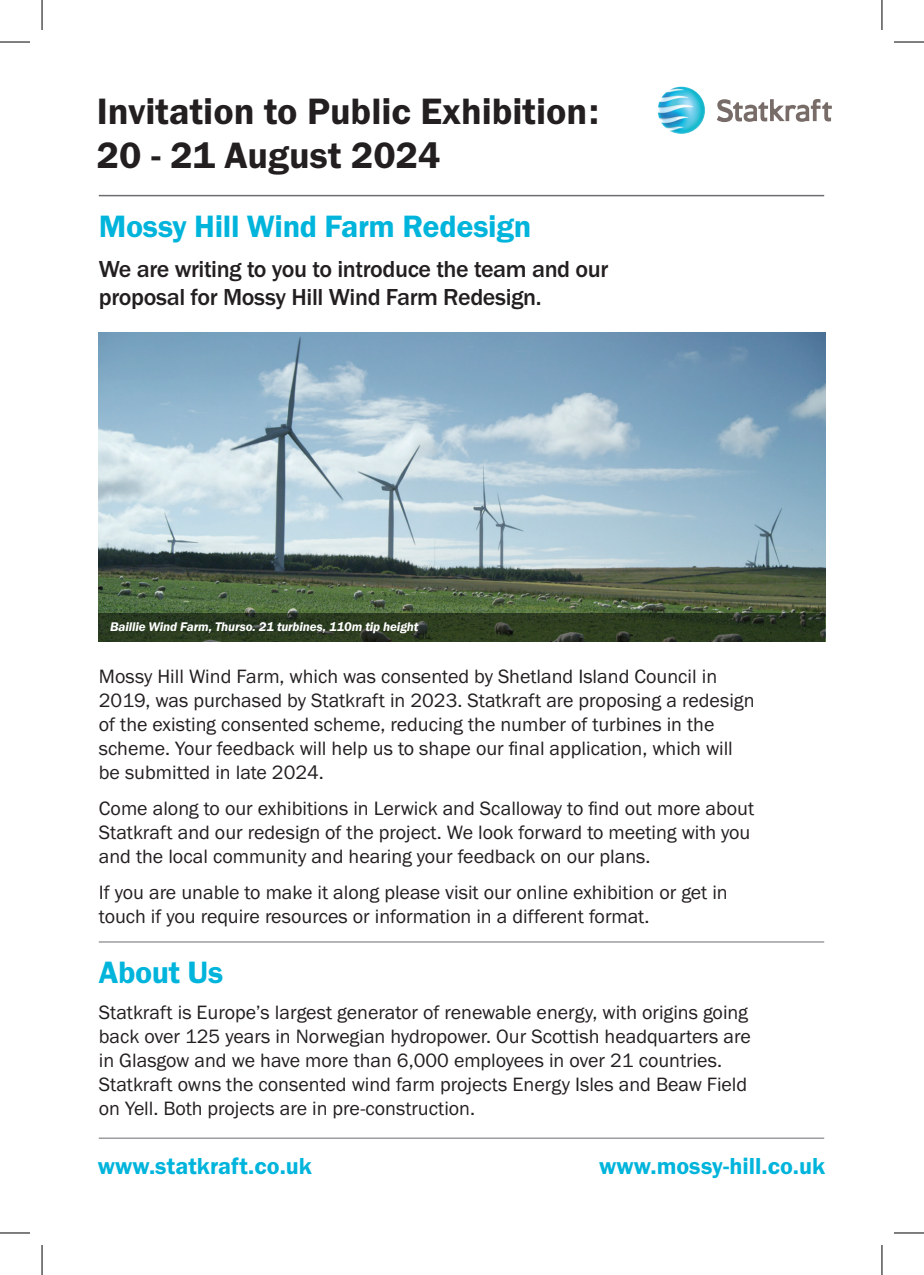
<style>
.page{position:relative;width:924px;height:1275px;background:#fff}
.page>*{position:absolute;margin:0;border:0;box-sizing:border-box;transform-origin:0 0}
.t1{font:38px/44px "Franklin Gothic URW Dem";color:#231f20}
.t2{font:32px "Franklin Gothic URW Dem";letter-spacing:-.01em;color:#00b4db}
.t3{font:500 24px/28px "Franklin Gothic URW";letter-spacing:-.015em;color:#231f20}
.t4{font:24px "Franklin Gothic URW Dem";color:#00b4db}
.t5{font:20px/24px "Franklin Gothic URW Boo";color:#231f20}
.t6{font:13px "Franklin Gothic URW Dem Ita";letter-spacing:-.01em;color:#fff}
</style>
<div class="page">
<hr style="left:99px;top:195px;width:724px;height:1px;background:#6c6d70">
<svg style="left:717px;top:99px;width:114px;height:23px"></svg>
<img style="left:657px;top:87px;width:47px;height:47px;border-radius:24px">
<hr style="left:99px;top:941px;width:724px;height:1px;background:#6c6d70">
<img style="left:99px;top:333px;width:725px;height:280px">
<svg style="left:99px;top:613px;width:725px;height:29px;background:#2b3a21"></svg>
<hr style="left:99px;top:1137px;width:724px;height:1px;background:#6c6d70">
<hr style="left:0;top:42px;width:30px;height:1px;background:#000">
<hr style="left:893px;top:42px;width:30px;height:1px;background:#000">
<hr style="left:0;top:1232px;width:30px;height:1px;background:#000">
<hr style="left:893px;top:1232px;width:30px;height:1px;background:#000">
<hr style="left:42px;top:0;width:1px;height:30px;background:#000">
<hr style="left:42px;top:1245px;width:1px;height:30px;background:#000">
<hr style="left:881px;top:0;width:1px;height:30px;background:#000">
<hr style="left:881px;top:1245px;width:1px;height:30px;background:#000">
<p class="t1" style="left:97px;top:89px;width:503px">Invitation to Public Exhibition:<br>20 - 21 August 2024</p>
<p class="t2" style="left:99px;top:207px;width:434px">Mossy Hill Wind Farm Redesign</p>
<p class="t3" style="left:99px;top:255px;width:511px">We are writing to you to introduce the team and our proposal for Mossy Hill Wind Farm Redesign.</p>
<p class="t6" style="left:110px;top:618px;width:310px">Baillie Wind Farm, Thurso. 21 turbines, 110m tip height</p>
<p class="t5" style="left:99px;top:663px;width:656px">Mossy Hill Wind Farm, which was consented by Shetland Island Council in 2019, was purchased by Statkraft in 2023. Statkraft are proposing a redesign of the existing consented scheme, reducing the number of turbines in the scheme. Your feedback will help us to shape our final application, which will be submitted in late 2024.</p>
<p class="t5" style="left:99px;top:795px;width:656px">Come along to our exhibitions in Lerwick and Scalloway to find out more about<br>Statkraft and our redesign of the project. We look forward to meeting with you and the local community and hearing your feedback on our plans.</p>
<p class="t5" style="left:99px;top:879px;width:630px">If you are unable to make it along please visit our online exhibition or get in touch if you require resources or information in a different format.</p>
<p class="t2" style="left:99px;top:952px;width:126px">About Us</p>
<p class="t5" style="left:99px;top:999px;width:653px">Statkraft is Europe’s largest generator of renewable energy, with origins going back over 125 years in Norwegian hydropower. Our Scottish headquarters are in Glasgow and we have more than 6,000 employees in over 21 countries.<br>Statkraft owns the consented wind farm projects Energy Isles and Beaw Field on Yell. Both projects are in pre-construction.</p>
<p class="t4" style="left:98px;top:1151px;width:215px">www.statkraft.co.uk</p>
<p class="t4" style="left:599px;top:1151px;width:227px">www.mossy-hill.co.uk</p>
</div>
